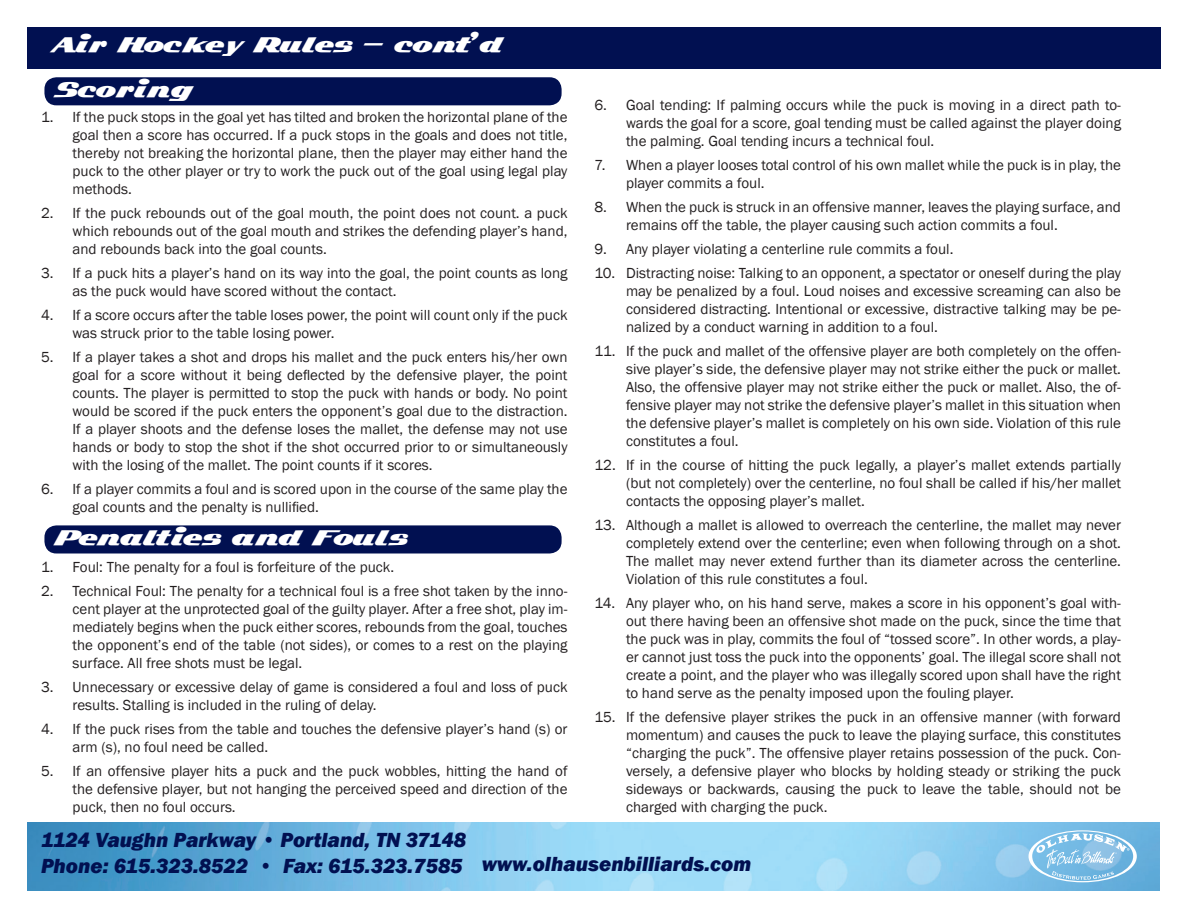
<style>
.page{position:relative;width:1188px;height:918px;background:#fff}
.page>*{position:absolute;margin:0;border:0;box-sizing:border-box;transform-origin:0 0}
.t1{font:italic 800 21px/25.2px "Franklin Gothic";color:#011051}
.t2{font:21px "Kelvinized Normal";color:#fff}
.t3{font:15px/18px "Franklin Gothic";color:#231f20;text-align:justify}
</style>
<div class="page">
<div style="left:44px;top:77px;width:518px;height:28px;background:#011051;border-radius:12px"></div>
<div style="left:44px;top:525px;width:518px;height:28px;background:#011051;border-radius:12px"></div>
<div style="left:27px;top:27px;width:1134px;height:42px;background:#011051"></div>
<img style="left:27px;top:822px;width:1132px;height:69px">
<svg style="left:1029px;top:830px;width:108px;height:52px;background:#92c7e8"></svg>
<h1 class="t2" style="left:50px;top:31px;width:454px">Air Hockey Rules - cont’d</h1>
<h1 class="t2" style="left:54px;top:76px;width:139px">Scoring</h1>
<p class="t3" style="left:73px;top:108px;width:497px;text-indent:-32px">1. If the puck stops in the goal yet has tilted and broken the horizontal plane of the goal then a score has occurred. If a puck stops in the goals and does not title, thereby not breaking the horizontal plane, then the player may either hand the puck to the other player or try to work the puck out of the goal using legal play methods.</p>
<p class="t3" style="left:73px;top:204px;width:497px;text-indent:-32px">2. If the puck rebounds out of the goal mouth, the point does not count. a puck which rebounds out of the goal mouth and strikes the defending player’s hand, and rebounds back into the goal counts.</p>
<p class="t3" style="left:73px;top:264px;width:496px;text-indent:-31px">3. If a puck hits a player’s hand on its way into the goal, the point counts as long as the puck would have scored without the contact.</p>
<p class="t3" style="left:73px;top:306px;width:497px;text-indent:-32px">4. If a score occurs after the table loses power, the point will count only if the puck was struck prior to the table losing power.</p>
<p class="t3" style="left:73px;top:348px;width:497px;text-indent:-32px">5. If a player takes a shot and drops his mallet and the puck enters his/her own goal for a score without it being deflected by the defensive player, the point counts. The player is permitted to stop the puck with hands or body. No point would be scored if the puck enters the opponent’s goal due to the distraction.<br>If a player shoots and the defense loses the mallet, the defense may not use hands or body to stop the shot if the shot occurred prior to or simultaneously with the losing of the mallet. The point counts if it scores.</p>
<p class="t3" style="left:73px;top:480px;width:497px;text-indent:-32px">6. If a player commits a foul and is scored upon in the course of the same play the goal counts and the penalty is nullified.</p>
<h1 class="t2" style="left:54px;top:524px;width:357px">Penalties and Fouls</h1>
<p class="t3" style="left:41px;top:558px;width:355px">1. Foul: The penalty for a foul is forfeiture of the puck.</p>
<p class="t3" style="left:73px;top:582px;width:497px;text-indent:-32px">2. Technical Foul: The penalty for a technical foul is a free shot taken by the inno&shy;cent player at the unprotected goal of the guilty player. After a free shot, play im&shy;mediately begins when the puck either scores, rebounds from the goal, touches the opponent’s end of the table (not sides), or comes to a rest on the playing surface. All free shots must be legal.</p>
<p class="t3" style="left:73px;top:678px;width:497px;text-indent:-32px">3. Unnecessary or excessive delay of game is considered a foul and loss of puck results. Stalling is included in the ruling of delay.</p>
<p class="t3" style="left:73px;top:720px;width:497px;text-indent:-32px">4. If the puck rises from the table and touches the defensive player’s hand (s) or arm (s), no foul need be called.</p>
<p class="t3" style="left:73px;top:762px;width:497px;text-indent:-32px">5. If an offensive player hits a puck and the puck wobbles, hitting the hand of the defensive player, but not hanging the perceived speed and direction of the puck, then no foul occurs.</p>
<p class="t3" style="left:626px;top:96px;width:497px;text-indent:-32px">6. Goal tending: If palming occurs while the puck is moving in a direct path to&shy;wards the goal for a score, goal tending must be called against the player doing the palming. Goal tending incurs a technical foul.</p>
<p class="t3" style="left:626px;top:156px;width:497px;text-indent:-32px">7. When a player looses total control of his own mallet while the puck is in play, the player commits a foul.</p>
<p class="t3" style="left:626px;top:198px;width:497px;text-indent:-32px">8. When the puck is struck in an offensive manner, leaves the playing surface, and remains off the table, the player causing such action commits a foul.</p>
<p class="t3" style="left:595px;top:240px;width:360px">9. Any player violating a centerline rule commits a foul.</p>
<p class="t3" style="left:626px;top:264px;width:497px;text-indent:-32px">10. Distracting noise: Talking to an opponent, a spectator or oneself during the play may be penalized by a foul. Loud noises and excessive screaming can also be considered distracting. Intentional or excessive, distractive talking may be pe&shy;nalized by a conduct warning in addition to a foul.</p>
<p class="t3" style="left:626px;top:342px;width:497px;text-indent:-31px">11. If the puck and mallet of the offensive player are both completely on the offen&shy;sive player’s side, the defensive player may not strike either the puck or mallet.<br>Also, the offensive player may not strike either the puck or mallet. Also, the of&shy;fensive player may not strike the defensive player’s mallet in this situation when the defensive player’s mallet is completely on his own side. Violation of this rule constitutes a foul.</p>
<p class="t3" style="left:626px;top:456px;width:497px;text-indent:-31px">12. If in the course of hitting the puck legally, a player’s mallet extends partially (but not completely) over the centerline, no foul shall be called if his/her mallet contacts the opposing player’s mallet.</p>
<p class="t3" style="left:626px;top:516px;width:497px;text-indent:-31px">13. Although a mallet is allowed to overreach the centerline, the mallet may never completely extend over the centerline; even when following through on a shot.<br>The mallet may never extend further than its diameter across the centerline.<br>Violation of this rule constitutes a foul.</p>
<p class="t3" style="left:626px;top:594px;width:497px;text-indent:-31px">14. Any player who, on his hand serve, makes a score in his opponent’s goal with&shy;out there having been an offensive shot made on the puck, since the time that the puck was in play, commits the foul of “tossed score”. In other words, a play&shy;er cannot just toss the puck into the opponents’ goal. The illegal score shall not create a point, and the player who was illegally scored upon shall have the right to hand serve as the penalty imposed upon the fouling player.</p>
<p class="t3" style="left:626px;top:708px;width:497px;text-indent:-31px">15. If the defensive player strikes the puck in an offensive manner (with forward momentum) and causes the puck to leave the playing surface, this constitutes “charging the puck”. The offensive player retains possession of the puck. Con&shy;versely, a defensive player who blocks by holding steady or striking the puck sideways or backwards, causing the puck to leave the table, should not be charged with charging the puck.</p>
<h1 class="t1" style="left:41px;top:828px;width:712px">1124 Vaughn Parkway • Portland, TN 37148<br>Phone: 615.323.8522 • Fax: 615.323.7585 www.olhausenbilliards.com</h1>
</div>
